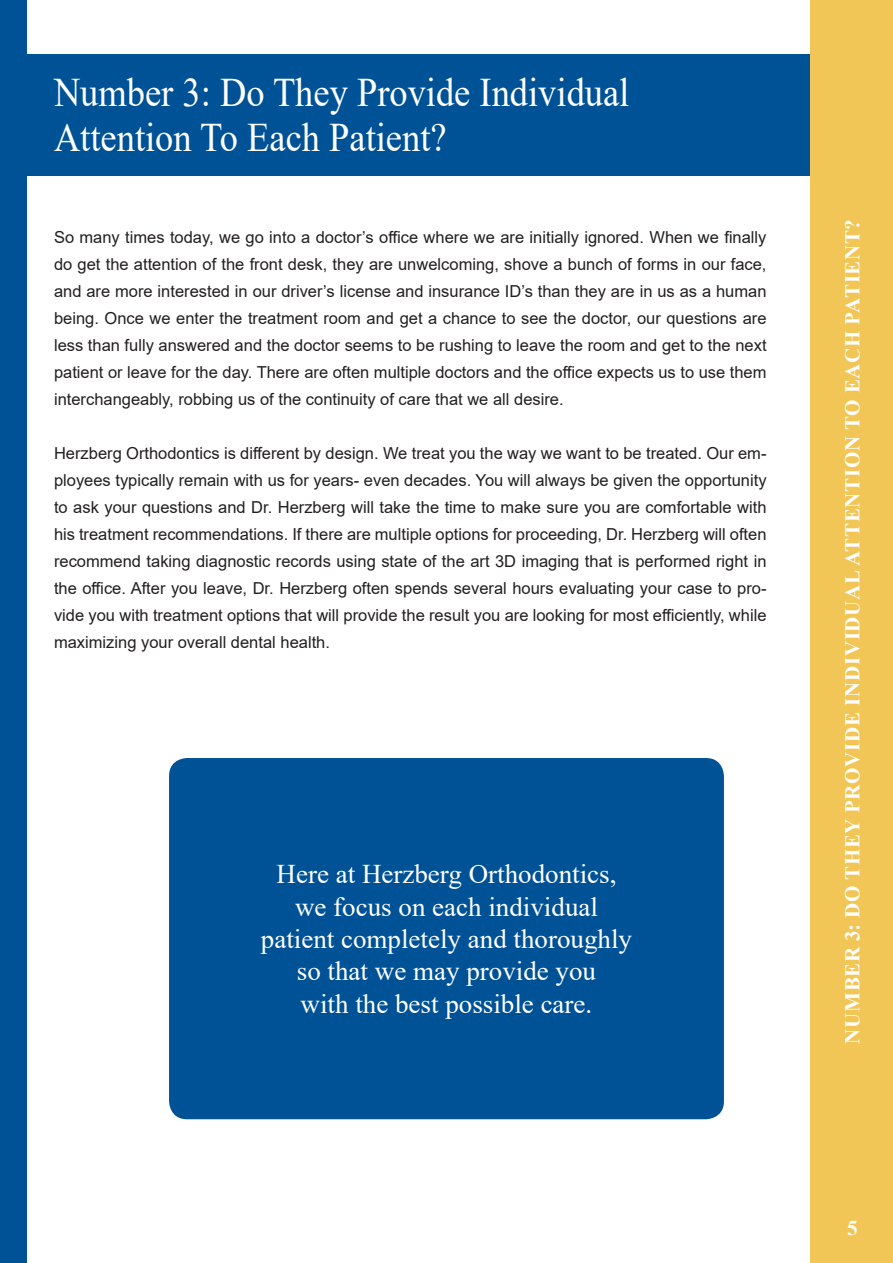
<style>
.page{position:relative;width:893px;height:1263px;background:#fff}
.page>*{position:absolute;margin:0;border:0;box-sizing:border-box;transform-origin:0 0}
.t1{font:40.5px "Times New Roman";color:#fff;scale:.9 1}
.t2{font:27px "Times New Roman";color:#fff}
.t3{font:700 21px "Times New Roman";letter-spacing:.035em;color:#fff}
.t4{font:16.5px/27px "Arial";color:#231f20;text-align:justify}
</style>
<div class="page">
<div style="left:0;top:0;width:27px;height:1263px;background:#005296"></div>
<div style="left:27px;top:54px;width:783px;height:122px;background:#005296"></div>
<div style="left:810px;top:0;width:83px;height:1263px;background:#f1c656"></div>
<div style="left:169px;top:758px;width:555px;height:361px;background:#005296;border-radius:18px"></div>
<p class="t1" style="left:54px;top:64px;width:641px">Number 3: Do They Provide Individual</p>
<p class="t1" style="left:54px;top:109px;width:438px">Attention To Each Patient?</p>
<p class="t4" style="left:54px;top:223px;width:714px">So many times today, we go into a doctor’s office where we are initially ignored. When we finally do get the attention of the front desk, they are unwelcoming, shove a bunch of forms in our face, and are more interested in our driver’s license and insurance ID’s than they are in us as a human being. Once we enter the treatment room and get a chance to see the doctor, our questions are less than fully answered and the doctor seems to be rushing to leave the room and get to the next patient or leave for the day. There are often multiple doctors and the office expects us to use them interchangeably, robbing us of the continuity of care that we all desire.</p>
<p class="t4" style="left:54px;top:439px;width:714px">Herzberg Orthodontics is different by design. We treat you the way we want to be treated. Our em&shy;ployees typically remain with us for years- even decades. You will always be given the opportunity to ask your questions and Dr. Herzberg will take the time to make sure you are comfortable with his treatment recommendations. If there are multiple options for proceeding, Dr. Herzberg will often recommend taking diagnostic records using state of the art 3D imaging that is performed right in the office. After you leave, Dr. Herzberg often spends several hours evaluating your case to pro&shy;vide you with treatment options that will provide the result you are looking for most efficiently, while maximizing your overall dental health.</p>
<p class="t2" style="left:277px;top:855px;width:341px">Here at Herzberg Orthodontics,</p>
<p class="t2" style="left:295px;top:887px;width:304px">we focus on each individual</p>
<p class="t2" style="left:261px;top:920px;width:373px">patient completely and thoroughly</p>
<p class="t2" style="left:297px;top:952px;width:301px">so that we may provide you</p>
<p class="t2" style="left:301px;top:985px;width:293px">with the best possible care.</p>
<p class="t3" style="left:837px;top:1044px;width:826px;rotate:-90deg">NUMBER 3: DO THEY PROVIDE INDIVIDUAL ATTENTION TO EACH PATIENT?</p>
<p class="t3" style="left:847px;top:1213px;width:12px">5</p>
</div>
